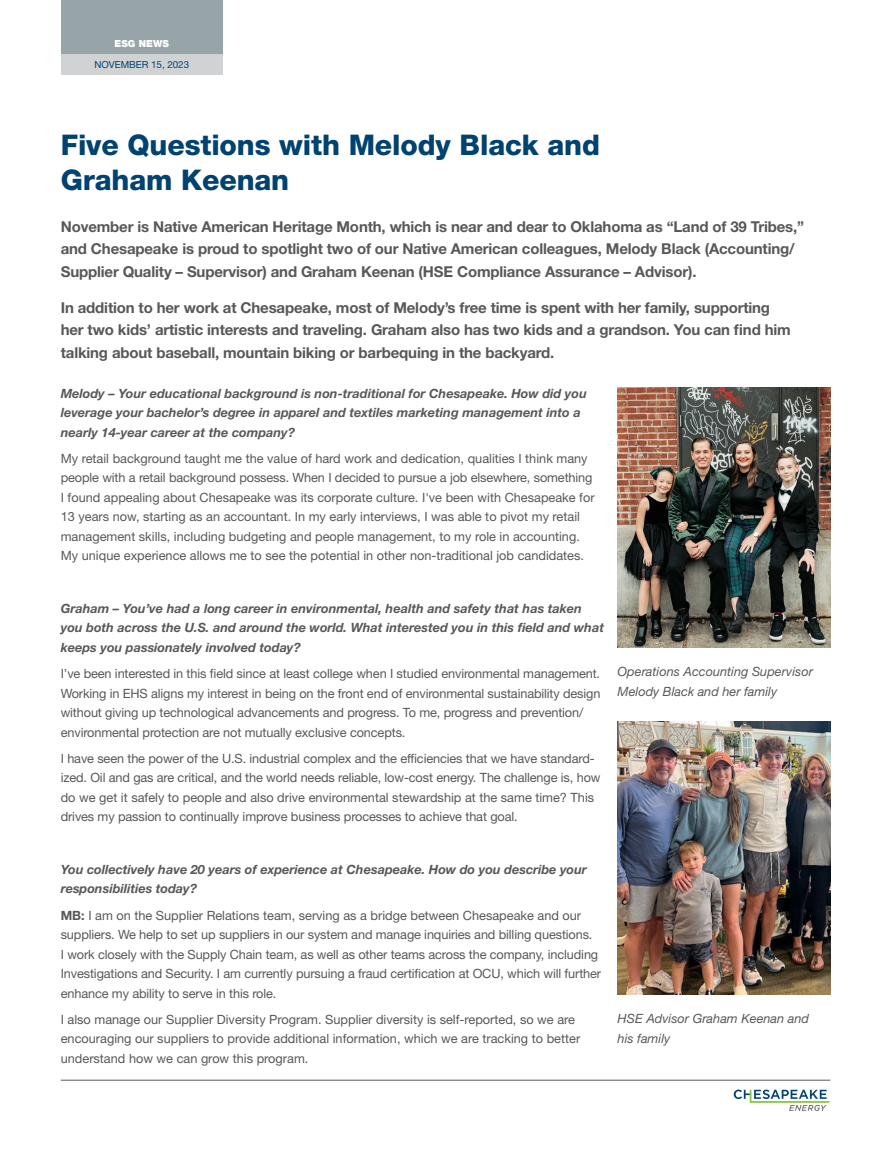
<style>
.page{position:relative;width:891px;height:1161px;background:#fff}
.page>*{position:absolute;margin:0;border:0;box-sizing:border-box;transform-origin:0 0}
.HEADLINE{font:800 28.5px/34.5px "Helvetica Neue LT Std";letter-spacing:-.005em;color:#004270}
.SUBHEAD{font:700 15px/22.5px "Helvetica Neue LT Std";letter-spacing:-.01em;color:#57585a}
.BODY_TEXT{font:12.75px/19.5px "Helvetica Neue LT Std";letter-spacing:-.01em;color:#57585a}
.BODY_TEXT-2{font:italic 700 12.75px/19.5px "Helvetica Neue LT Std";color:#57585a}
.BODY_TEXT-3{font:italic 12.75px/19.5px "Helvetica Neue LT Std";color:#57585a}
.INTRO_TEXT{font:9.75px "Helvetica Neue LT Std";color:#004270}
.INTRO_TEXT-2{font:900 9.75px "Helvetica Neue LT Std";color:#fff}
.s1{font-weight:700}
</style>
<div class="page">
<svg style="left:734px;top:1090px;width:96px;height:21px"></svg>
<hr style="left:61px;top:1080px;width:769px;height:1px;background:#57585a">
<div style="left:61px;top:27px;width:162px;height:47px;background:#d1d2d4"></div>
<div style="left:61px;top:0;width:162px;height:54px;background:#97a4a8"></div>
<img style="left:618px;top:388px;width:212px;height:259px">
<img style="left:618px;top:721px;width:212px;height:273px">
<p class="INTRO_TEXT-2" style="left:115px;top:38px;width:56px">ESG NEWS</p>
<p class="INTRO_TEXT" style="left:94px;top:58px;width:96px">NOVEMBER 15, 2023</p>
<p class="HEADLINE" style="left:61px;top:128px;width:541px">Five Questions with Melody Black and<br>Graham Keenan</p>
<p class="SUBHEAD" style="left:61px;top:215px;width:745px">November is Native American Heritage Month, which is near and dear to Oklahoma as “Land of 39 Tribes,” and Chesapeake is proud to spotlight two of our Native American colleagues, Melody Black (Accounting/<br>Supplier Quality – Supervisor) and Graham Keenan (HSE Compliance Assurance – Advisor).</p>
<p class="SUBHEAD" style="left:61px;top:296px;width:732px">In addition to her work at Chesapeake, most of Melody’s free time is spent with her family, supporting her two kids’ artistic interests and traveling. Graham also has two kids and a grandson. You can find him talking about baseball, mountain biking or barbequing in the backyard.</p>
<p class="BODY_TEXT-2" style="left:61px;top:383px;width:528px">Melody – Your educational background is non-traditional for Chesapeake. How did you leverage your bachelor’s degree in apparel and textiles marketing management into a nearly 14-year career at the company?</p>
<p class="BODY_TEXT" style="left:61px;top:448px;width:535px">My retail background taught me the value of hard work and dedication, qualities I think many people with a retail background possess. When I decided to pursue a job elsewhere, something I found appealing about Chesapeake was its corporate culture. I've been with Chesapeake for 13 years now, starting as an accountant. In my early interviews, I was able to pivot my retail management skills, including budgeting and people management, to my role in accounting.<br>My unique experience allows me to see the potential in other non-traditional job candidates.</p>
<p class="BODY_TEXT-2" style="left:61px;top:598px;width:545px">Graham – You’ve had a long career in environmental, health and safety that has taken you both across the U.S. and around the world. What interested you in this field and what keeps you passionately involved today?</p>
<p class="BODY_TEXT" style="left:61px;top:664px;width:541px">I’ve been interested in this field since at least college when I studied environmental management.<br>Working in EHS aligns my interest in being on the front end of environmental sustainability design without giving up technological advancements and progress. To me, progress and prevention/ environmental protection are not mutually exclusive concepts.</p>
<p class="BODY_TEXT" style="left:61px;top:748px;width:541px">I have seen the power of the U.S. industrial complex and the efficiencies that we have standard&shy;ized. Oil and gas are critical, and the world needs reliable, low-cost energy. The challenge is, how do we get it safely to people and also drive environmental stewardship at the same time? This drives my passion to continually improve business processes to achieve that goal.</p>
<p class="BODY_TEXT-3" style="left:618px;top:662px;width:197px">Operations Accounting Supervisor<br>Melody Black and her family</p>
<p class="BODY_TEXT-2" style="left:61px;top:859px;width:528px">You collectively have 20 years of experience at Chesapeake. How do you describe your responsibilities today?</p>
<p class="BODY_TEXT" style="left:61px;top:905px;width:542px"><span class="s1">MB:</span> I am on the Supplier Relations team, serving as a bridge between Chesapeake and our suppliers. We help to set up suppliers in our system and manage inquiries and billing questions.<br>I work closely with the Supply Chain team, as well as other teams across the company, including Investigations and Security. I am currently pursuing a fraud certification at OCU, which will further enhance my ability to serve in this role.</p>
<p class="BODY_TEXT" style="left:61px;top:1009px;width:521px">I also manage our Supplier Diversity Program. Supplier diversity is self-reported, so we are encouraging our suppliers to provide additional information, which we are tracking to better understand how we can grow this program.</p>
<p class="BODY_TEXT-3" style="left:618px;top:1009px;width:193px">HSE Advisor Graham Keenan and his family</p>
</div>
